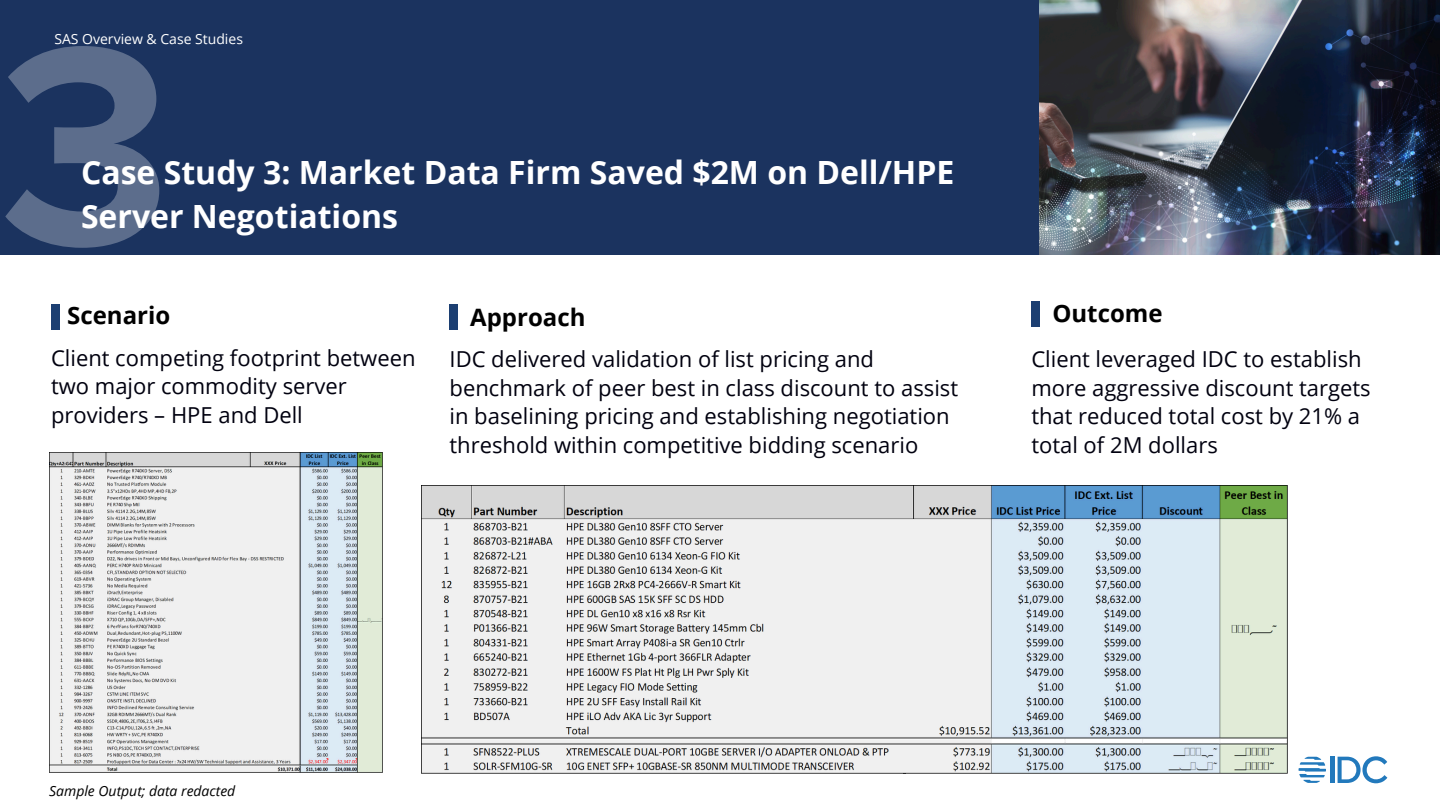
<style>
.page{position:relative;width:1440px;height:810px;background:#fff}
.page>*{position:absolute;margin:0;border:0;box-sizing:border-box;transform-origin:0 0}
.t1{font:700 292.9px "Proxima Nova";color:#fff}
.t2{font:700 32px/44.2px "Open Sans";color:#fff}
.t3{font:700 24px "Open Sans";color:#000}
.t4{font:22px/28.5px "Open Sans";color:#01010f}
.t5{font:italic 14px "Open Sans";color:#000}
.t6{font:14px "Open Sans";color:#fff}
</style>
<div class="page">
<div style="left:0;top:0;width:1057px;height:255px;background:#1b335f"></div>
<img style="left:1040px;top:0;width:400px;height:255px">
<hr style="left:1330px;top:757px;width:4px;height:26px;background:#2279bc">
<svg style="left:1338px;top:756px;width:49px;height:27px"></svg>
<svg style="left:1299px;top:757px;width:27px;height:26px"></svg>
<div style="left:51px;top:305px;width:8px;height:25px;background:#1c3f72"></div>
<div style="left:450px;top:305px;width:8px;height:25px;background:#1c3f72"></div>
<div style="left:1031px;top:301px;width:9px;height:25px;background:#1c3f72"></div>
<img style="left:421px;top:486px;width:866px;height:287px">
<img style="left:49px;top:453px;width:333px;height:320px">
<p class="t6" style="left:54px;top:29px;width:190px">SAS Overview &amp; Case Studies</p>
<h1 class="t1" style="left:-1px;top:-25px;width:173px">3</h1>
<p class="t2" style="left:81px;top:149px;width:875px">Case Study 3: Market Data Firm Saved $2M on Dell/HPE<br>Server Negotiations</p>
<h1 class="t3" style="left:67px;top:298px;width:105px">Scenario</h1>
<h2 class="t4" style="left:51px;top:343px;width:366px">Client competing footprint between two major commodity server providers – HPE and Dell</h2>
<h2 class="t3" style="left:470px;top:300px;width:117px">Approach</h2>
<h2 class="t3" style="left:1052px;top:296px;width:112px">Outcome</h2>
<h3 class="t4" style="left:450px;top:344px;width:510px">IDC delivered validation of list pricing and benchmark of peer best in class discount to assist in baselining pricing and establishing negotiation threshold within competitive bidding scenario</h3>
<h3 class="t4" style="left:1031px;top:344px;width:341px">Client leveraged IDC to establish more aggressive discount targets that reduced total cost by 21% a total of 2M dollars</h3>
<h3 class="t5" style="left:49px;top:781px;width:188px">Sample Output; data redacted</h3>
</div>
